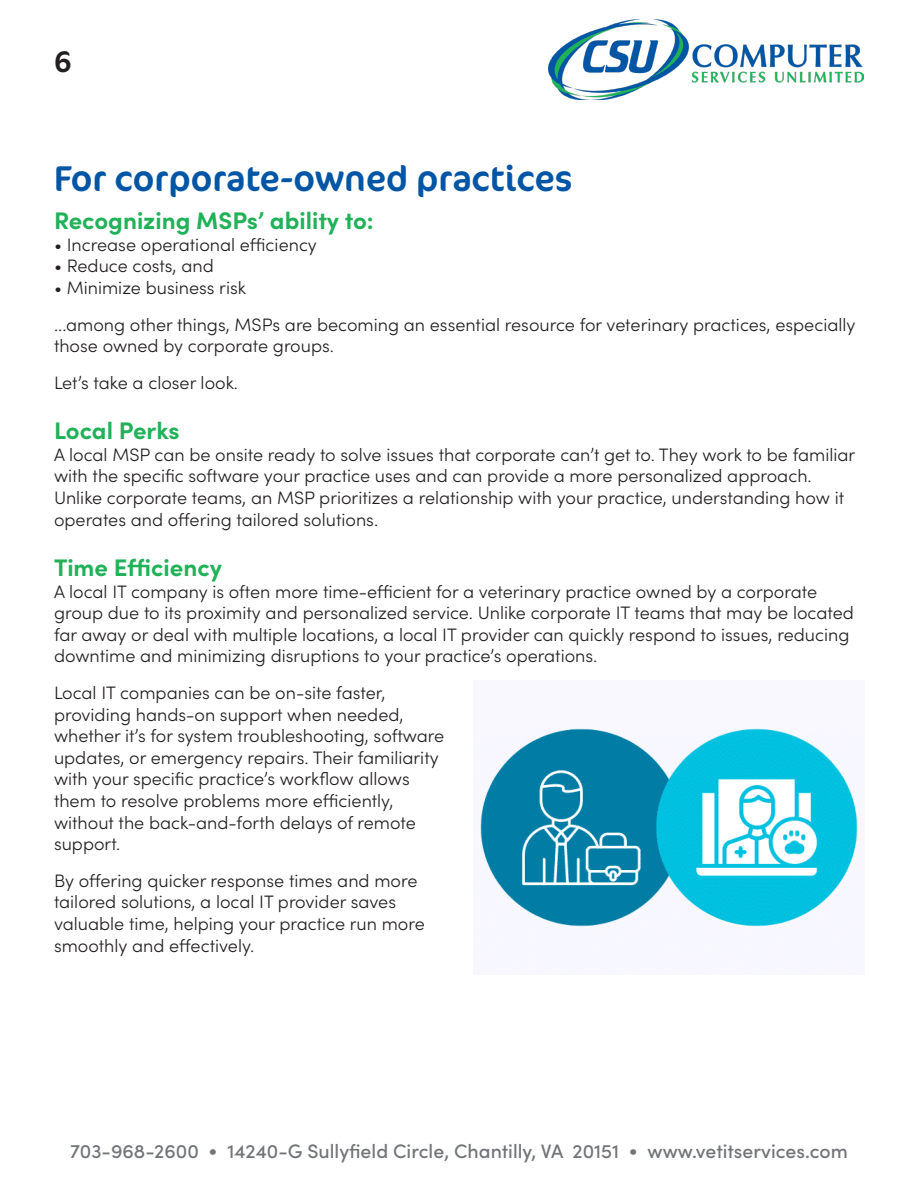
<style>
.page{position:relative;width:918px;height:1188px;background:#fff}
.page>*{position:absolute;margin:0;border:0;box-sizing:border-box;transform-origin:0 0}
.t1{font:36px "Cocon Pro";color:#0155a5}
.t2{font:30px "Cocon Pro";color:#231f20}
.t3{font:700 24px "Sofia Pro";color:#21b259}
.t4{font:500 19.5px "Sofia Pro";color:#727477}
.t5{font:300 18px/21.6px "Sofia Pro";color:#231f20}
</style>
<div class="page">
<img style="left:549px;top:19px;width:314px;height:80px">
<img style="left:473px;top:728px;width:392px;height:245px">
<h2 class="t2" style="left:54px;top:41px;width:19px">6</h2>
<p class="t1" style="left:54px;top:155px;width:520px">For corporate-owned practices</p>
<p class="t3" style="left:54px;top:202px;width:321px">Recognizing MSPs’ ability to:</p>
<p class="t5" style="left:54px;top:233px;width:264px">• Increase operational efficiency</p>
<p class="t5" style="left:54px;top:254px;width:161px">• Reduce costs, and</p>
<p class="t5" style="left:54px;top:276px;width:194px">• Minimize business risk</p>
<p class="t5" style="left:54px;top:313px;width:803px">...among other things, MSPs are becoming an essential resource for veterinary practices, especially those owned by corporate groups.</p>
<p class="t5" style="left:54px;top:371px;width:186px">Let’s take a closer look.</p>
<p class="t3" style="left:54px;top:412px;width:127px">Local Perks</p>
<p class="t5" style="left:54px;top:443px;width:803px">A local MSP can be onsite ready to solve issues that corporate can’t get to. They work to be familiar with the specific software your practice uses and can provide a more personalized approach.<br>Unlike corporate teams, an MSP prioritizes a relationship with your practice, understanding how it operates and offering tailored solutions.</p>
<p class="t3" style="left:54px;top:549px;width:170px">Time Efficiency</p>
<p class="t5" style="left:54px;top:580px;width:801px">A local IT company is often more time-efficient for a veterinary practice owned by a corporate group due to its proximity and personalized service. Unlike corporate IT teams that may be located far away or deal with multiple locations, a local IT provider can quickly respond to issues, reducing downtime and minimizing disruptions to your practice’s operations.</p>
<p class="t5" style="left:54px;top:681px;width:392px">Local IT companies can be on-site faster, providing hands-on support when needed, whether it’s for system troubleshooting, software updates, or emergency repairs. Their familiarity with your specific practice’s workflow allows them to resolve problems more efficiently, without the back-and-forth delays of remote support.</p>
<p class="t5" style="left:54px;top:869px;width:372px">By offering quicker response times and more tailored solutions, a local IT provider saves valuable time, helping your practice run more smoothly and effectively.</p>
<p class="t4" style="left:70px;top:1137px;width:779px">703-968-2600 • 14240-G Sullyfield Circle, Chantilly, VA 20151 • www.vetitservices.com</p>
</div>
